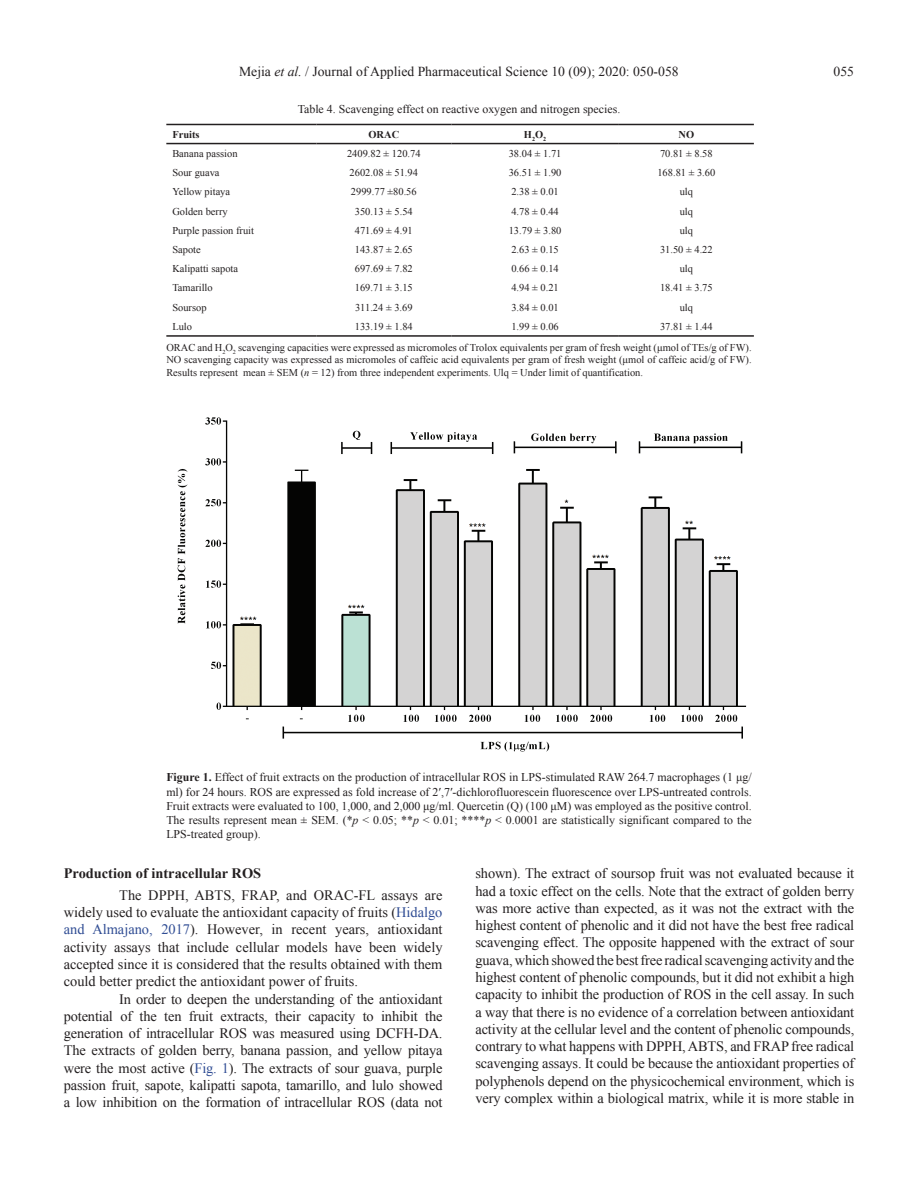
<style>
.page{position:relative;width:918px;height:1188px;background:#fff}
.page>*{position:absolute;margin:0;border:0;box-sizing:border-box;transform-origin:0 0}
.Para_Indent{font:14.4px/17.2px "Times New Roman";letter-spacing:-.01em;color:#231f20;text-align:justify}
.B_Head{font:700 14.4px "Times New Roman";color:#231f20}
.t1{font:13.65px "Times New Roman";color:#231f20}
.Fig_Caption{font:11.85px/14.2px "Times New Roman";color:#231f20;text-align:justify}
.Table_Caption{font:11.85px "Times New Roman";color:#231f20}
.Table_Text{font:10.5px "Times New Roman";color:#231f20}
.Table_Source{font:10.5px/12.6px "Times New Roman";color:#231f20;text-align:justify}
.Table_Text-2{font:700 10.5px "Times New Roman";color:#231f20}
.s1{font-style:italic}
.s2{font-weight:700}
.s3{color:#304d94}
</style>
<div class="page">
<hr style="left:166px;top:124px;width:150px;height:1px;background:#231f20">
<hr style="left:316px;top:124px;width:135px;height:1px;background:#231f20">
<hr style="left:451px;top:124px;width:168px;height:1px;background:#231f20">
<hr style="left:619px;top:124px;width:135px;height:1px;background:#231f20">
<hr style="left:166px;top:143px;width:150px;height:1px;background:#231f20">
<hr style="left:316px;top:143px;width:135px;height:1px;background:#231f20">
<hr style="left:451px;top:143px;width:168px;height:1px;background:#231f20">
<hr style="left:619px;top:143px;width:135px;height:1px;background:#231f20">
<hr style="left:166px;top:335px;width:150px;height:2px;background:#231f20">
<hr style="left:316px;top:335px;width:135px;height:2px;background:#231f20">
<hr style="left:451px;top:335px;width:168px;height:2px;background:#231f20">
<hr style="left:619px;top:335px;width:135px;height:2px;background:#231f20">
<img style="left:177px;top:417px;width:570px;height:335px">
<p class="t1" style="left:239px;top:63px;width:441px">Mejia <span class="s1">et al.</span> / Journal of Applied Pharmaceutical Science 10 (09); 2020: 050-058</p>
<p class="t1" style="left:834px;top:63px;width:22px">055</p>
<p class="Table_Caption" style="left:298px;top:101px;width:324px">Table 4. Scavenging effect on reactive oxygen and nitrogen species.</p>
<p class="Table_Text-2" style="left:172px;top:127px;width:29px">Fruits</p>
<p class="Table_Text-2" style="left:368px;top:127px;width:32px">ORAC</p>
<p class="Table_Text-2" style="left:524px;top:127px;width:24px">H<sub>2</sub>O<sub>2</sub></p>
<p class="Table_Text-2" style="left:679px;top:127px;width:17px">NO</p>
<p class="Table_Text" style="left:172px;top:146px;width:67px">Banana passion</p>
<p class="Table_Text" style="left:347px;top:146px;width:75px">2409.82 ± 120.74</p>
<p class="Table_Text" style="left:509px;top:146px;width:54px">38.04 ± 1.71</p>
<p class="Table_Text" style="left:660px;top:146px;width:54px">70.81 ± 8.58</p>
<p class="Table_Text" style="left:172px;top:165px;width:49px">Sour guava</p>
<p class="Table_Text" style="left:350px;top:165px;width:70px">2602.08 ± 51.94</p>
<p class="Table_Text" style="left:509px;top:165px;width:54px">36.51 ± 1.90</p>
<p class="Table_Text" style="left:657px;top:165px;width:59px">168.81 ± 3.60</p>
<p class="Table_Text" style="left:172px;top:185px;width:59px">Yellow pitaya</p>
<p class="Table_Text" style="left:351px;top:185px;width:67px">2999.77 ±80.56</p>
<p class="Table_Text" style="left:511px;top:185px;width:49px">2.38 ± 0.01</p>
<p class="Table_Text" style="left:680px;top:185px;width:15px">ulq</p>
<p class="Table_Text" style="left:172px;top:204px;width:57px">Golden berry</p>
<p class="Table_Text" style="left:355px;top:204px;width:59px">350.13 ± 5.54</p>
<p class="Table_Text" style="left:511px;top:204px;width:49px">4.78 ± 0.44</p>
<p class="Table_Text" style="left:680px;top:204px;width:15px">ulq</p>
<p class="Table_Text" style="left:172px;top:223px;width:83px">Purple passion fruit</p>
<p class="Table_Text" style="left:355px;top:223px;width:59px">471.69 ± 4.91</p>
<p class="Table_Text" style="left:509px;top:223px;width:54px">13.79 ± 3.80</p>
<p class="Table_Text" style="left:680px;top:223px;width:15px">ulq</p>
<p class="Table_Text" style="left:172px;top:242px;width:30px">Sapote</p>
<p class="Table_Text" style="left:355px;top:242px;width:59px">143.87 ± 2.65</p>
<p class="Table_Text" style="left:511px;top:242px;width:49px">2.63 ± 0.15</p>
<p class="Table_Text" style="left:660px;top:242px;width:54px">31.50 ± 4.22</p>
<p class="Table_Text" style="left:172px;top:262px;width:67px">Kalipatti sapota</p>
<p class="Table_Text" style="left:355px;top:262px;width:59px">697.69 ± 7.82</p>
<p class="Table_Text" style="left:511px;top:262px;width:49px">0.66 ± 0.14</p>
<p class="Table_Text" style="left:680px;top:262px;width:15px">ulq</p>
<p class="Table_Text" style="left:172px;top:281px;width:42px">Tamarillo</p>
<p class="Table_Text" style="left:355px;top:281px;width:59px">169.71 ± 3.15</p>
<p class="Table_Text" style="left:511px;top:281px;width:49px">4.94 ± 0.21</p>
<p class="Table_Text" style="left:660px;top:281px;width:54px">18.41 ± 3.75</p>
<p class="Table_Text" style="left:172px;top:300px;width:36px">Soursop</p>
<p class="Table_Text" style="left:355px;top:300px;width:59px">311.24 ± 3.69</p>
<p class="Table_Text" style="left:511px;top:300px;width:49px">3.84 ± 0.01</p>
<p class="Table_Text" style="left:680px;top:300px;width:15px">ulq</p>
<p class="Table_Text" style="left:172px;top:319px;width:21px">Lulo</p>
<p class="Table_Text" style="left:355px;top:319px;width:59px">133.19 ± 1.84</p>
<p class="Table_Text" style="left:511px;top:319px;width:49px">1.99 ± 0.06</p>
<p class="Table_Text" style="left:660px;top:319px;width:54px">37.81 ± 1.44</p>
<p class="Table_Source" style="left:166px;top:341px;width:587px">ORAC and H<sub>2</sub>O<sub>2</sub> scavenging capacities were expressed as micromoles of Trolox equivalents per gram of fresh weight (μmol of TEs/g of FW).<br>NO scavenging capacity was expressed as micromoles of caffeic acid equivalents per gram of fresh weight (μmol of caffeic acid/g of FW).<br>Results represent mean ± SEM (<span class="s1">n</span> = 12) from three independent experiments. Ulq = Under limit of quantification.</p>
<p class="Fig_Caption" style="left:166px;top:770px;width:587px"><span class="s2">Figure 1.</span> Effect of fruit extracts on the production of intracellular ROS in LPS-stimulated RAW 264.7 macrophages (1 μg/ ml) for 24 hours. ROS are expressed as fold increase of 2′,7′-dichlorofluorescein fluorescence over LPS-untreated controls.<br>Fruit extracts were evaluated to 100, 1,000, and 2,000 μg/ml. Quercetin (Q) (100 μM) was employed as the positive control.<br>The results represent mean ± SEM. (*<span class="s1">p</span> &lt; 0.05; **<span class="s1">p</span> &lt; 0.01; ****<span class="s1">p</span> &lt; 0.0001 are statistically significant compared to the LPS-treated group).</p>
<p class="B_Head" style="left:64px;top:863px;width:199px">Production of intracellular ROS</p>
<p class="Para_Indent" style="left:64px;top:886px;width:380px;text-indent:56px">The DPPH, ABTS, FRAP, and ORAC-FL assays are widely used to evaluate the antioxidant capacity of fruits (<span class="s3">Hidalgo and Almajano, 2017</span>). However, in recent years, antioxidant activity assays that include cellular models have been widely accepted since it is considered that the results obtained with them could better predict the antioxidant power of fruits.</p>
<p class="Para_Indent" style="left:64px;top:990px;width:380px;text-indent:56px">In order to deepen the understanding of the antioxidant potential of the ten fruit extracts, their capacity to inhibit the generation of intracellular ROS was measured using DCFH-DA.<br>The extracts of golden berry, banana passion, and yellow pitaya were the most active (<span class="s3">Fig. 1</span>). The extracts of sour guava, purple passion fruit, sapote, kalipatti sapota, tamarillo, and lulo showed a low inhibition on the formation of intracellular ROS (data not</p>
<p class="Para_Indent" style="left:476px;top:865px;width:380px">shown). The extract of soursop fruit was not evaluated because it had a toxic effect on the cells. Note that the extract of golden berry was more active than expected, as it was not the extract with the highest content of phenolic and it did not have the best free radical scavenging effect. The opposite happened with the extract of sour guava, which showed the best free radical scavenging activity and the highest content of phenolic compounds, but it did not exhibit a high capacity to inhibit the production of ROS in the cell assay. In such a way that there is no evidence of a correlation between antioxidant activity at the cellular level and the content of phenolic compounds, contrary to what happens with DPPH, ABTS, and FRAP free radical scavenging assays. It could be because the antioxidant properties of polyphenols depend on the physicochemical environment, which is very complex within a biological matrix, while it is more stable in</p>
</div>
